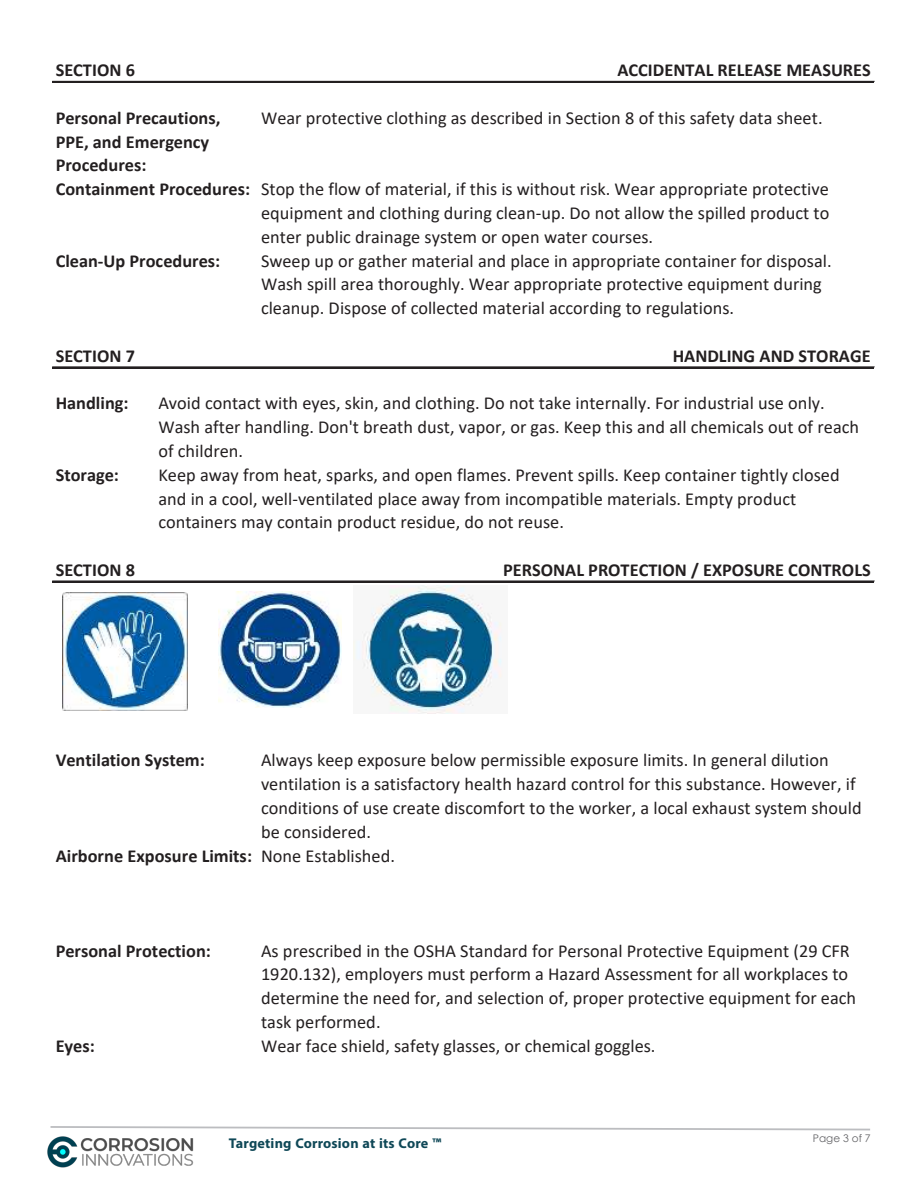
<style>
.page{position:relative;width:918px;height:1188px;background:#fff}
.page>*{position:absolute;margin:0;border:0;box-sizing:border-box;transform-origin:0 0}
.t1{font:700 19.8px "Myriad Arabic";letter-spacing:.01em;color:#0f4857}
.t2{font:18.3px/23.9px "Calibri";color:#231f20}
.t3{font:700 18.3px/23.9px "Calibri";color:#231f20}
.t4{font:10.5px "Century Gothic";color:#636366}
.s1{font-weight:700}
.s2{font-weight:400}
</style>
<div class="page">
<svg style="left:50px;top:1126px;width:820px;height:5px"></svg>
<img style="left:47px;top:1136px;width:147px;height:32px">
<hr style="left:53px;top:81px;width:821px;height:2px;background:#231f20">
<hr style="left:53px;top:367px;width:821px;height:1px;background:#231f20">
<hr style="left:53px;top:581px;width:821px;height:1px;background:#231f20">
<img style="left:63px;top:593px;width:124px;height:117px">
<img style="left:218px;top:591px;width:123px;height:116px">
<img style="left:354px;top:585px;width:148px;height:128px">
<p class="t3" style="left:56px;top:58px;width:81px">SECTION 6</p>
<p class="t3" style="left:617px;top:58px;width:255px">ACCIDENTAL RELEASE MEASURES</p>
<p class="t3" style="left:56px;top:106px;width:166px">Personal Precautions,<br>PPE, and Emergency<br>Procedures:</p>
<p class="t2" style="left:261px;top:105px;width:563px">Wear protective clothing as described in Section 8 of this safety data sheet.</p>
<p class="t2" style="left:56px;top:177px;width:775px"><span class="s1">Containment Procedures:</span> Stop the flow of material, if this is without risk. Wear appropriate protective</p>
<p class="t2" style="left:261px;top:201px;width:570px">equipment and clothing during clean-up. Do not allow the spilled product to</p>
<p class="t2" style="left:261px;top:224px;width:394px">enter public drainage system or open water courses.</p>
<p class="t3" style="left:56px;top:248px;width:166px">Clean-Up Procedures:</p>
<p class="t2" style="left:261px;top:248px;width:572px">Sweep up or gather material and place in appropriate container for disposal.<br>Wash spill area thoroughly. Wear appropriate protective equipment during cleanup. Dispose of collected material according to regulations.</p>
<p class="t3" style="left:56px;top:343px;width:81px">SECTION 7</p>
<p class="t3" style="left:673px;top:343px;width:200px">HANDLING AND STORAGE</p>
<p class="t3" style="left:56px;top:391px;width:74px">Handling:</p>
<p class="t2" style="left:158px;top:391px;width:702px">Avoid contact with eyes, skin, and clothing. Do not take internally. For industrial use only.<br>Wash after handling. Don't breath dust, vapor, or gas. Keep this and all chemicals out of reach of children.</p>
<p class="t3" style="left:56px;top:463px;width:65px">Storage:</p>
<p class="t2" style="left:158px;top:462px;width:683px">Keep away from heat, sparks, and open flames. Prevent spills. Keep container tightly closed and in a cool, well-ventilated place away from incompatible materials. Empty product containers may contain product residue, do not reuse.</p>
<p class="t3" style="left:56px;top:558px;width:81px">SECTION 8</p>
<p class="t3" style="left:503px;top:558px;width:369px">PERSONAL PROTECTION / EXPOSURE CONTROLS</p>
<p class="t3" style="left:56px;top:748px;width:151px">Ventilation System:</p>
<p class="t2" style="left:261px;top:748px;width:569px">Always keep exposure below permissible exposure limits. In general dilution</p>
<p class="t2" style="left:261px;top:772px;width:596px">ventilation is a satisfactory health hazard control for this substance. However, if</p>
<p class="t2" style="left:261px;top:795px;width:602px">conditions of use create discomfort to the worker, a local exhaust system should</p>
<p class="t2" style="left:261px;top:819px;width:112px">be considered.</p>
<p class="t3" style="left:56px;top:843px;width:341px">Airborne Exposure Limits: <span class="s2">None Established.</span></p>
<p class="t3" style="left:56px;top:938px;width:157px">Personal Protection:</p>
<p class="t2" style="left:261px;top:938px;width:597px">As prescribed in the OSHA Standard for Personal Protective Equipment (29 CFR 1920.132), employers must perform a Hazard Assessment for all workplaces to determine the need for, and selection of, proper protective equipment for each task performed.</p>
<p class="t3" style="left:56px;top:1034px;width:41px">Eyes:</p>
<p class="t2" style="left:261px;top:1033px;width:396px">Wear face shield, safety glasses, or chemical goggles.</p>
<p class="t1" style="left:229px;top:1129px;width:214px">Targeting Corrosion at its Core ™</p>
<p class="t4" style="left:813px;top:1131px;width:59px">Page 3 of 7</p>
</div>
